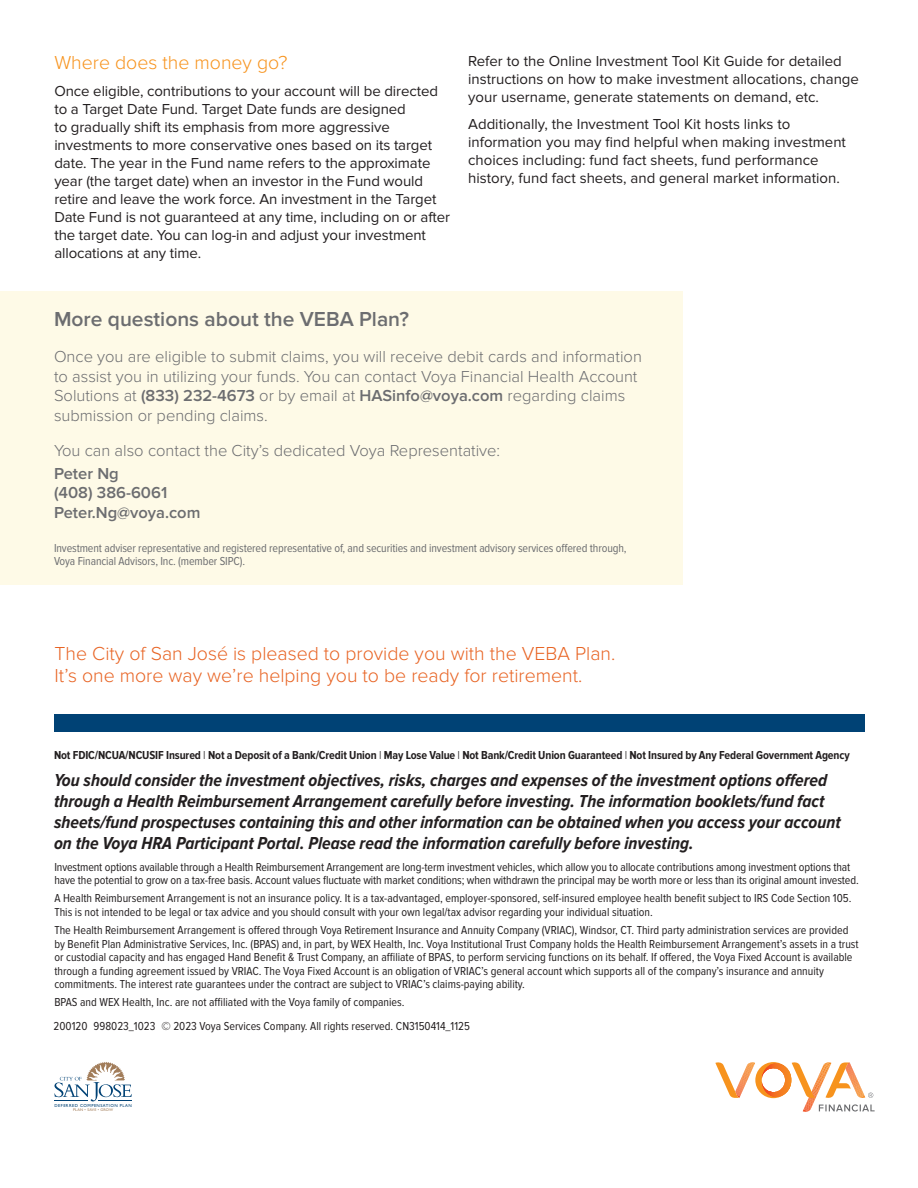
<style>
.page{position:relative;width:918px;height:1188px;background:#fff}
.page>*{position:absolute;margin:0;border:0;box-sizing:border-box;transform-origin:0 0}
.V-Intro_Callout_Text{font:600 21px "Proxima Nova";color:#6c6d70}
.V-Body_Text{font:300 19.5px/22.5px "Proxima Nova";color:#e86424}
.V-Subhead_Text{font:300 19.5px "Proxima Nova";color:#f7931d}
.V-Prospectus{font:italic 700 18px/21px "Proxima Nova Cond";color:#231f20}
.V-Intro_Callout_Text-2{font:300 16.5px/19.5px "Proxima Nova";color:#6c6d70}
.V-Intro_Callout_Text-3{font:600 16.5px/19.5px "Proxima Nova";color:#6c6d70}
.V-Body_Text-2{font:15px/18px "Proxima Nova";letter-spacing:-.005em;color:#231f20}
.V-Legal_Footnote_Com{font:12px/13.5px "Proxima Nova Cond";color:#231f20}
.V-Legal_Footnote_Com-2{font:12px/13.5px "Proxima Nova Cond";letter-spacing:-.01em;color:#6c6d70}
.V-Bank_Bug{font:700 12px "Proxima Nova Cond";letter-spacing:-.01em;color:#231f20}
.V-Eship_QB_CN{font:12px "Proxima Nova Cond";color:#231f20}
.t1{font:4.35px "Gill Sans";letter-spacing:.1em;color:#004275}
.t2{font:3.9px "Gill Sans";letter-spacing:.05em;color:#a27d5a}
.s1{font-weight:600}
.s2{font-weight:300}
</style>
<div class="page">
<div style="left:0;top:291px;width:682px;height:293px;background:#fefae7"></div>
<svg style="left:715px;top:1062px;width:160px;height:50px"></svg>
<div style="left:54px;top:714px;width:811px;height:18px;background:#004275"></div>
<svg style="left:54px;top:1062px;width:78px;height:39px"></svg>
<p class="V-Subhead_Text" style="left:54px;top:52px;width:235px">Where does the money go?</p>
<p class="V-Body_Text-2" style="left:54px;top:83px;width:397px">Once eligible, contributions to your account will be directed to a Target Date Fund. Target Date funds are designed<br>to gradually shift its emphasis from more aggressive investments to more conservative ones based on its target date. The year in the Fund name refers to the approximate year (the target date) when an investor in the Fund would retire and leave the work force. An investment in the Target Date Fund is not guaranteed at any time, including on or after the target date. You can log-in and adjust your investment allocations at any time.</p>
<p class="V-Body_Text-2" style="left:468px;top:52px;width:392px">Refer to the Online Investment Tool Kit Guide for detailed instructions on how to make investment allocations, change your username, generate statements on demand, etc.</p>
<p class="V-Body_Text-2" style="left:468px;top:115px;width:379px">Additionally, the Investment Tool Kit hosts links to information you may find helpful when making investment choices including: fund fact sheets, fund performance history, fund fact sheets, and general market information.</p>
<p class="V-Intro_Callout_Text" style="left:54px;top:307px;width:356px">More questions about the VEBA Plan?</p>
<p class="V-Intro_Callout_Text-2" style="left:54px;top:347px;width:589px">Once you are eligible to submit claims, you will receive debit cards and information to assist you in utilizing your funds. You can contact Voya Financial Health Account Solutions at <span class="s1">(833) 232-4673</span> or by email at <span class="s1">HASinfo@voya.com</span> regarding claims submission or pending claims.</p>
<p class="V-Intro_Callout_Text-2" style="left:54px;top:441px;width:448px">You can also contact the City’s dedicated Voya Representative:</p>
<p class="V-Intro_Callout_Text-3" style="left:54px;top:464px;width:148px">Peter Ng<br>(408) 386-6061<br>Peter.Ng@voya.com</p>
<p class="V-Legal_Footnote_Com-2" style="left:54px;top:542px;width:574px">Investment adviser representative and registered representative of, and securities and investment advisory services offered through,<br>Voya Financial Advisors, Inc. (member SIPC).</p>
<p class="V-Body_Text" style="left:55px;top:642px;width:562px">The City of San José is pleased to provide you with the VEBA Plan.<br>It’s one more way we’re helping you to be ready for retirement.</p>
<p class="V-Bank_Bug" style="left:54px;top:748px;width:797px">Not FDIC/NCUA/NCUSIF Insured <span class="s2">I</span> Not a Deposit of a Bank/Credit Union <span class="s2">I</span> May Lose Value <span class="s2">I</span> Not Bank/Credit Union Guaranteed <span class="s2">I</span> Not Insured by Any Federal Government Agency</p>
<p class="V-Prospectus" style="left:54px;top:770px;width:788px">You should consider the investment objectives, risks, charges and expenses of the investment options offered through a Health Reimbursement Arrangement carefully before investing. The information booklets/fund fact sheets/fund prospectuses containing this and other information can be obtained when you access your account on the Voya HRA Participant Portal. Please read the information carefully before investing.</p>
<p class="V-Legal_Footnote_Com" style="left:54px;top:860px;width:806px">Investment options available through a Health Reimbursement Arrangement are long-term investment vehicles, which allow you to allocate contributions among investment options that have the potential to grow on a tax-free basis. Account values fluctuate with market conditions; when withdrawn the principal may be worth more or less than its original amount invested.</p>
<p class="V-Legal_Footnote_Com" style="left:54px;top:892px;width:799px">A Health Reimbursement Arrangement is not an insurance policy. It is a tax-advantaged, employer-sponsored, self-insured employee health benefit subject to IRS Code Section 105.<br>This is not intended to be legal or tax advice and you should consult with your own legal/tax advisor regarding your individual situation.</p>
<p class="V-Legal_Footnote_Com" style="left:54px;top:924px;width:806px">The Health Reimbursement Arrangement is offered through Voya Retirement Insurance and Annuity Company (VRIAC), Windsor, CT. Third party administration services are provided by Benefit Plan Administrative Services, Inc. (BPAS) and, in part, by WEX Health, Inc. Voya Institutional Trust Company holds the Health Reimbursement Arrangement’s assets in a trust or custodial capacity and has engaged Hand Benefit &amp; Trust Company, an affiliate of BPAS, to perform servicing functions on its behalf. If offered, the Voya Fixed Account is available through a funding agreement issued by VRIAC. The Voya Fixed Account is an obligation of VRIAC’s general account which supports all of the company’s insurance and annuity commitments. The interest rate guarantees under the contract are subject to VRIAC’s claims-paying ability.</p>
<p class="V-Legal_Footnote_Com" style="left:54px;top:996px;width:352px">BPAS and WEX Health, Inc. are not affiliated with the Voya family of companies.</p>
<p class="V-Eship_QB_CN" style="left:54px;top:1019px;width:418px">200120 998023_1023 © 2023 Voya Services Company. All rights reserved. CN3150414_1125</p>
<p class="t1" style="left:55px;top:1103px;width:79px">DEFERRED COMPENSATION PLAN</p>
<p class="t2" style="left:73px;top:1108px;width:42px">PLAN • SAVE • GROW</p>
</div>
